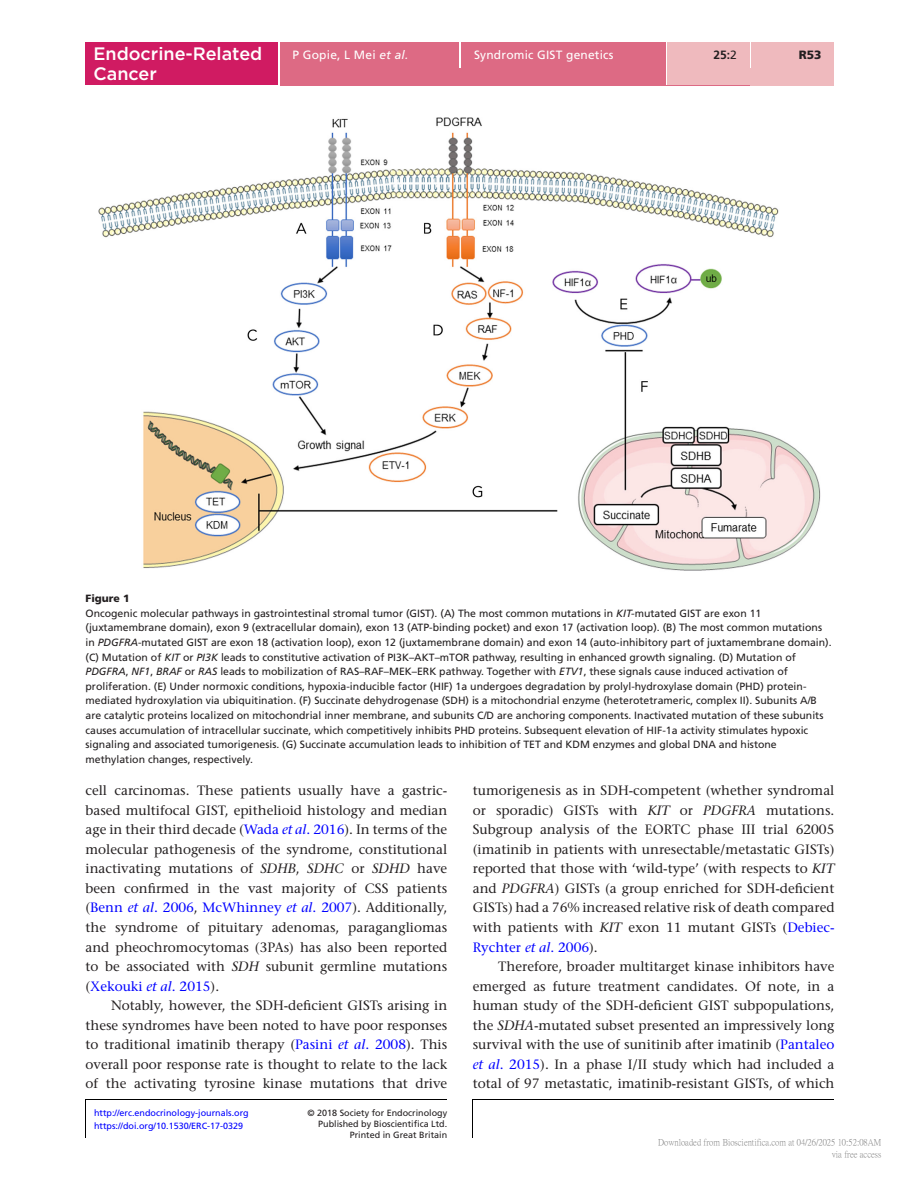
<style>
.page{position:relative;width:919px;height:1187px;background:#fff}
.page>*{position:absolute;margin:0;border:0;box-sizing:border-box;transform-origin:0 0}
.t1{font:500 18px "Gotham";color:#fff}
.TXI{font:500 13.5px/19.5px "Stone Serif Std";color:#231f20;text-align:justify}
.TXT{font:500 13.5px/19.5px "Stone Serif Std";color:#231f20;text-align:justify}
.t2{font:12px "Frutiger LT Std";letter-spacing:.015em;color:#fff}
.t3{font:700 12px "Frutiger LT Std";color:#231f20}
.t4{font:900 12px "Frutiger LT Std";color:#231f20}
.FC{font:10.5px/14.7px "Frutiger LT Std";color:#231f20}
.FC-2{font:900 10.5px "Frutiger LT Std";color:#231f20}
.t5{font:9px "Frutiger LT Std";color:#231f20}
.t6{font:9px "Frutiger LT Std";color:#00f}
.t7{font:9px/12px "P Ming Li U";color:rgb(0 0 0/.5);text-align:right}
.s1{font-style:italic}
.s2{font-weight:400}
.s3{color:#00f}
.s4{font-style:italic;color:#00f}
</style>
<div class="page">
<hr style="left:472px;top:1098px;width:1px;height:39px;background:#000">
<hr style="left:472px;top:1098px;width:362px;height:1px;background:#000">
<hr style="left:86px;top:1098px;width:1px;height:39px;background:#000">
<hr style="left:86px;top:1098px;width:361px;height:1px;background:#000">
<div style="left:85px;top:43px;width:194px;height:42px;background:#d01b62"></div>
<div style="left:280px;top:51px;width:553px;height:34px;background:#dd6a84"></div>
<div style="left:280px;top:43px;width:179px;height:8px;background:#dd6a84"></div>
<hr style="left:459px;top:43px;width:2px;height:25px;background:#fff">
<div style="left:461px;top:43px;width:204px;height:42px;background:#dd6a84"></div>
<hr style="left:665px;top:43px;width:2px;height:42px;background:#fff">
<div style="left:667px;top:43px;width:82px;height:42px;background:#efbabe"></div>
<div style="left:749px;top:68px;width:84px;height:17px;background:#efbabe"></div>
<hr style="left:749px;top:43px;width:2px;height:25px;background:#fff">
<div style="left:751px;top:43px;width:82px;height:25px;background:#efbabe"></div>
<img style="left:98px;top:117px;width:723px;height:454px">
<h1 class="t1" style="left:93px;top:42px;width:170px">Endocrine-Related</h1>
<p class="t2" style="left:292px;top:48px;width:117px">P Gopie, L Mei <span class="s1">et al.</span></p>
<p class="t2" style="left:474px;top:48px;width:141px">Syndromic GIST genetics</p>
<p class="t3" style="left:713px;top:48px;width:25px">25:<span class="s2">2</span></p>
<p class="t4" style="left:798px;top:48px;width:24px">R53</p>
<h1 class="t1" style="left:93px;top:61px;width:65px">Cancer</h1>
<p class="FC-2" style="left:86px;top:592px;width:45px">Figure 1</p>
<p class="FC" style="left:86px;top:605px;width:747px">Oncogenic molecular pathways in gastrointestinal stromal tumor (GIST). (A) The most common mutations in <span class="s1">KIT-</span>mutated GIST are exon 11 (juxtamembrane domain), exon 9 (extracellular domain), exon 13 (ATP-binding pocket) and exon 17 (activation loop). (B) The most common mutations in <span class="s1">PDGFRA</span>-mutated GIST are exon 18 (activation loop), exon 12 (juxtamembrane domain) and exon 14 (auto-inhibitory part of juxtamembrane domain). (C) Mutation of <span class="s1">KIT</span> or <span class="s1">PI3K</span> leads to constitutive activation of PI3K–AKT–mTOR pathway, resulting in enhanced growth signaling. (D) Mutation of <span class="s1">PDGFRA</span>, <span class="s1">NF1</span>, <span class="s1">BRAF</span> or <span class="s1">RAS</span> leads to mobilization of RAS–RAF–MEK–ERK pathway. Together with <span class="s1">ETV1</span>, these signals cause induced activation of proliferation. (E) Under normoxic conditions, hypoxia-inducible factor (HIF) 1a undergoes degradation by prolyl-hydroxylase domain (PHD) protein&shy;mediated hydroxylation via ubiquitination. (F) Succinate dehydrogenase (SDH) is a mitochondrial enzyme (heterotetrameric, complex II). Subunits A/B are catalytic proteins localized on mitochondrial inner membrane, and subunits C/D are anchoring components. Inactivated mutation of these subunits causes accumulation of intracellular succinate, which competitively inhibits PHD proteins. Subsequent elevation of HIF-1a activity stimulates hypoxic signaling and associated tumorigenesis. (G) Succinate accumulation leads to inhibition of TET and KDM enzymes and global DNA and histone methylation changes, respectively.</p>
<p class="TXT" style="left:86px;top:781px;width:363px">cell carcinomas. These patients usually have a gastric&shy;based multifocal GIST, epithelioid histology and median age in their third decade (<span class="s3">Wada</span> <span class="s4">et al</span><span class="s3">. 2016</span>). In terms of the molecular pathogenesis of the syndrome, constitutional inactivating mutations of <span class="s1">SDHB</span>, <span class="s1">SDHC</span> or <span class="s1">SDHD</span> have been confirmed in the vast majority of CSS patients (<span class="s3">Benn</span> <span class="s4">et al</span><span class="s3">. 2006</span>, <span class="s3">McWhinney</span> <span class="s4">et al</span><span class="s3">. 2007</span>). Additionally, the syndrome of pituitary adenomas, paragangliomas and pheochromocytomas (3PAs) has also been reported to be associated with <span class="s1">SDH</span> subunit germline mutations (<span class="s3">Xekouki</span> <span class="s4">et al</span><span class="s3">. 2015</span>).</p>
<p class="TXI" style="left:86px;top:995px;width:363px;text-indent:26px">Notably, however, the SDH-deficient GISTs arising in these syndromes have been noted to have poor responses to traditional imatinib therapy (<span class="s3">Pasini</span> <span class="s4">et al</span><span class="s3">. 2008</span>). This overall poor response rate is thought to relate to the lack of the activating tyrosine kinase mutations that drive</p>
<p class="t6" style="left:94px;top:1107px;width:156px">http://erc.endocrinology-journals.org</p>
<p class="t5" style="left:307px;top:1107px;width:141px">© 2018 Society for Endocrinology</p>
<p class="t5" style="left:349px;top:1129px;width:99px">Printed in Great Britain</p>
<p class="t6" style="left:94px;top:1119px;width:151px">https://doi.org/10.1530/ERC-17-0329</p>
<p class="t5" style="left:318px;top:1118px;width:131px">Published by Bioscientifica Ltd.</p>
<p class="TXI" style="left:473px;top:781px;width:363px">tumorigenesis as in SDH-competent (whether syndromal or sporadic) GISTs with <span class="s1">KIT</span> or <span class="s1">PDGFRA</span> mutations.<br>Subgroup analysis of the EORTC phase III trial 62005 (imatinib in patients with unresectable/metastatic GISTs) reported that those with ‘wild-type’ (with respects to <span class="s1">KIT </span>and <span class="s1">PDGFRA</span>) GISTs (a group enriched for SDH-deficient GISTs) had a 76% increased relative risk of death compared with patients with <span class="s1">KIT</span> exon 11 mutant GISTs (<span class="s3">Debiec-Rychter</span> <span class="s4">et al</span><span class="s3">. 2006</span>).</p>
<p class="TXI" style="left:473px;top:956px;width:363px;text-indent:26px">Therefore, broader multitarget kinase inhibitors have emerged as future treatment candidates. Of note, in a human study of the SDH-deficient GIST subpopulations, the <span class="s1">SDHA</span>-mutated subset presented an impressively long survival with the use of sunitinib after imatinib (<span class="s3">Pantaleo </span><span class="s4">et al</span><span class="s3">. 2015</span>). In a phase I/II study which had included a total of 97 metastatic, imatinib-resistant GISTs, of which</p>
<p class="t7" style="left:658px;top:1136px;width:225px">Downloaded from Bioscientifica.com at 04/26/2025 10:52:08AM via free access</p>
</div>
